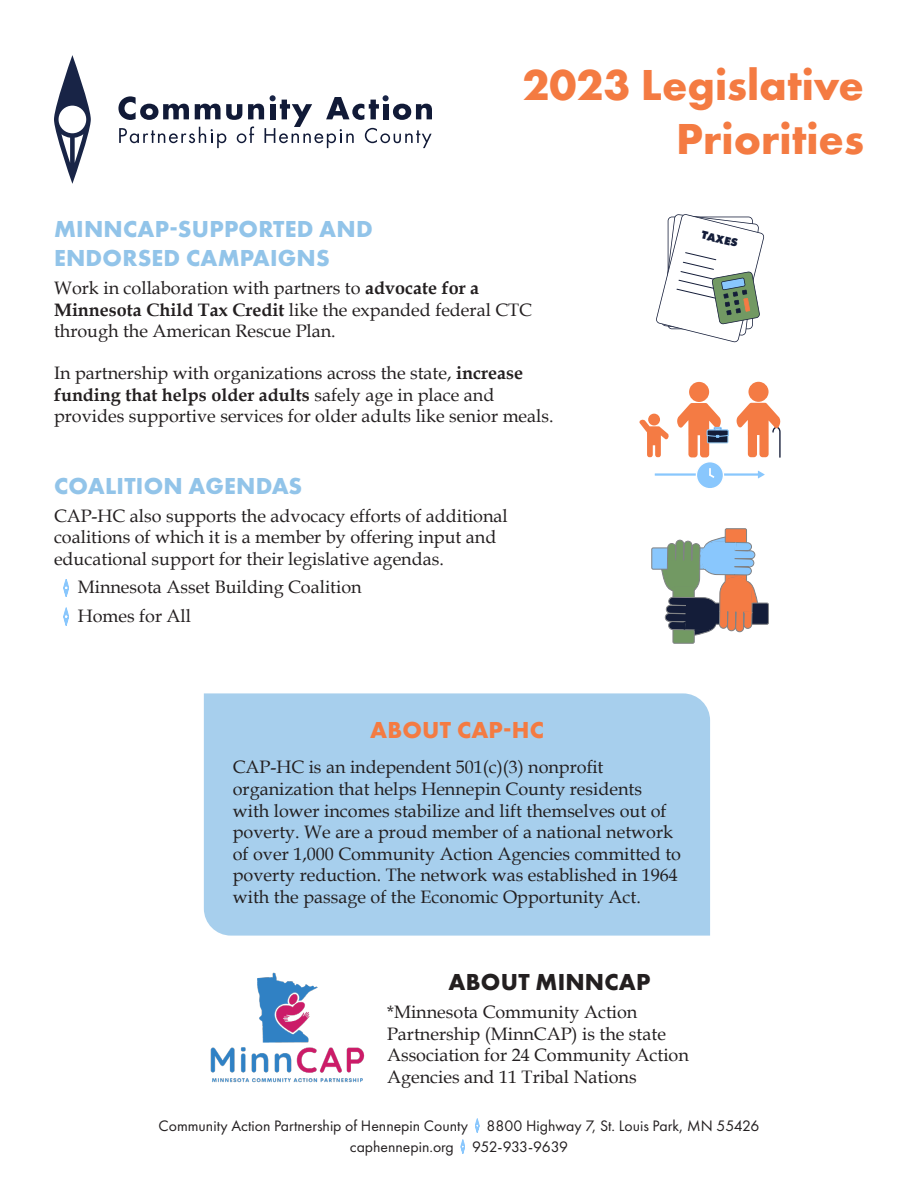
<style>
.page{position:relative;width:918px;height:1188px;background:#fff}
.page>*{position:absolute;margin:0;border:0;box-sizing:border-box;transform-origin:0 0}
.t1{font:700 45px/54px "Futura PT";color:#f47b42;text-align:right}
.t2{font:700 24px/28.8px "Futura PT";letter-spacing:.01em;color:#92c4e9}
.t3{font:700 24px "Futura PT";letter-spacing:.01em;color:#231f20}
.t4{font:700 24px "Futura PT";letter-spacing:.01em;color:#f47b42}
.t5{font:18px/21.6px "Book Antiqua";color:#231f20}
.t6{font:15.75px "Futura PT";color:#231f20}
.t7{font:800 11.7px "Futura PT";color:#141d39}
.s1{font-weight:700}
</style>
<div class="page">
<div style="left:204px;top:693px;width:506px;height:243px;background:#a7cfed"></div>
<img style="left:210px;top:972px;width:155px;height:111px">
<div style="left:652px;top:548px;width:56px;height:21px;background:#89c7fd;border-radius:2px"></div>
<div style="left:652px;top:548px;width:56px;height:21px;border:1px solid #808285;border-radius:2px"></div>
<div style="left:725px;top:529px;width:22px;height:55px;background:#f47b44;border-radius:2px"></div>
<div style="left:725px;top:529px;width:22px;height:56px;border:1px solid #808285;border-radius:2px"></div>
<div style="left:673px;top:587px;width:21px;height:56px;background:#729963;border-radius:2px"></div>
<div style="left:673px;top:587px;width:21px;height:56px;border:1px solid #808285;border-radius:2px"></div>
<svg style="left:660px;top:532px;width:109px;height:108px"></svg>
<div style="left:648px;top:414px;width:12px;height:12px;background:#f47b44;border-radius:50%"></div>
<svg style="left:639px;top:420px;width:30px;height:37px"></svg>
<div style="left:689px;top:382px;width:20px;height:20px;background:#f47b44;border-radius:50%"></div>
<svg style="left:677px;top:403px;width:51px;height:54px"></svg>
<svg style="left:736px;top:403px;width:45px;height:55px"></svg>
<div style="left:748px;top:382px;width:21px;height:20px;background:#f47b44;border-radius:50%"></div>
<div style="left:696px;top:462px;width:27px;height:27px;background:#89c7fd;border-radius:50%"></div>
<div style="left:696px;top:461px;width:28px;height:28px;border:1px solid #fff;border-radius:50%"></div>
<svg style="left:655px;top:468px;width:110px;height:10px"></svg>
<svg style="left:656px;top:214px;width:108px;height:128px"></svg>
<svg style="left:475px;top:1119px;width:4px;height:13px"></svg>
<svg style="left:461px;top:1140px;width:4px;height:13px"></svg>
<svg style="left:118px;top:95px;width:314px;height:53px"></svg>
<svg style="left:54px;top:55px;width:37px;height:129px"></svg>
<svg style="left:64px;top:579px;width:5px;height:18px"></svg>
<svg style="left:64px;top:608px;width:5px;height:17px"></svg>
<p class="t1" style="left:522px;top:57px;width:343px">2023 Legislative<br>Priorities</p>
<p class="t2" style="left:54px;top:214px;width:320px">MINNCAP-SUPPORTED AND<br>ENDORSED CAMPAIGNS</p>
<p class="t5" style="left:54px;top:277px;width:479px">Work in collaboration with partners to <span class="s1">advocate for a<br>Minnesota Child Tax Credit</span> like the expanded federal CTC through the American Rescue Plan.</p>
<p class="t5" style="left:54px;top:362px;width:501px">In partnership with organizations across the state, <span class="s1">increase funding that helps older adults</span> safely age in place and provides supportive services for older adults like senior meals.</p>
<p class="t2" style="left:54px;top:470px;width:250px">COALITION AGENDAS</p>
<p class="t5" style="left:54px;top:505px;width:455px">CAP-HC also supports the advocacy efforts of additional coalitions of which it is a member by offering input and educational support for their legislative agendas.</p>
<p class="t5" style="left:78px;top:576px;width:285px">Minnesota Asset Building Coalition</p>
<p class="t5" style="left:78px;top:604px;width:115px">Homes for All</p>
<p class="t7" style="left:704px;top:227px;width:39px;rotate:14deg">TAXES</p>
<p class="t4" style="left:370px;top:715px;width:175px">ABOUT CAP-HC</p>
<p class="t5" style="left:233px;top:756px;width:450px">CAP-HC is an independent 501(c)(3) nonprofit organization that helps Hennepin County residents with lower incomes stabilize and lift themselves out of poverty. We are a proud member of a national network of over 1,000 Community Action Agencies committed to poverty reduction. The network was established in 1964 with the passage of the Economic Opportunity Act.</p>
<p class="t3" style="left:449px;top:966px;width:203px">ABOUT MINNCAP</p>
<p class="t5" style="left:387px;top:1001px;width:303px">*Minnesota Community Action Partnership (MinnCAP) is the state Association for 24 Community Action Agencies and 11 Tribal Nations</p>
<p class="t6" style="left:159px;top:1116px;width:602px">Community Action Partnership of Hennepin County 8800 Highway 7, St. Louis Park, MN 55426</p>
<p class="t6" style="left:350px;top:1137px;width:220px">caphennepin.org 952-933-9639</p>
</div>
